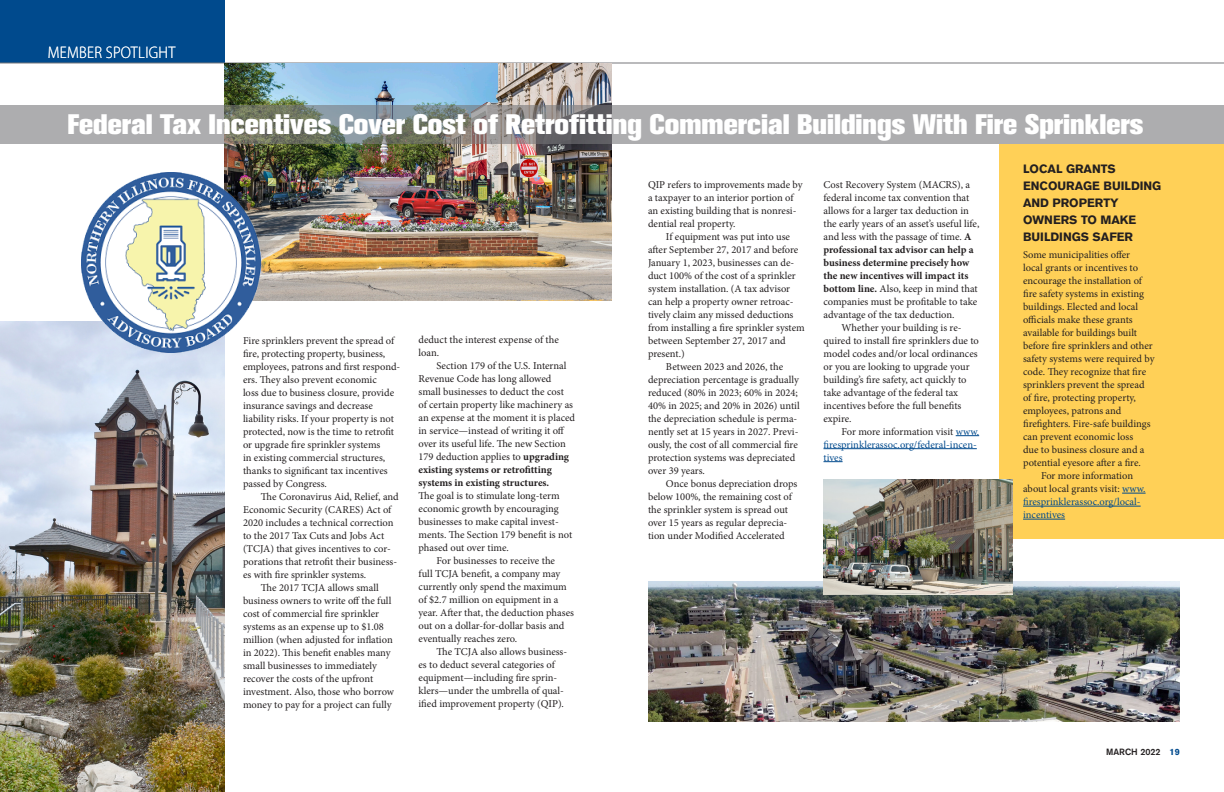
<style>
.page{position:relative;width:1224px;height:792px;background:#fff}
.page>*{position:absolute;margin:0;border:0;box-sizing:border-box;transform-origin:0 0}
.BusLeader-largetophe{font:800 28px "Akzidenz Grotesk BQ";color:#fff}
.t1{font:300 16.8px "Myriad Pro";letter-spacing:.02em;color:#fff;scale:.9 1}
.BusLeader-subhead{font:700 12px/17px "Akzidenz Grotesk BQ";color:#231f20}
.BusLeader-text{font:10.5px/13px "Minion Pro";color:#231f20}
.BusLeader-text-2{font:10.5px/13px "Minion Pro";color:#004a8d}
.t2{font:500 9px "Akzidenz Grotesk BQ";color:#231f20}
.s1{font-weight:700}
.s2{color:#231f20}
.s3{font-weight:700;color:#004a8d}
</style>
<div class="page">
<div style="left:0;top:0;width:225px;height:63px;background:#004a8d"></div>
<hr style="left:0;top:62px;width:612px;height:2px;background:#77777a">
<hr style="left:612px;top:62px;width:612px;height:2px;background:#77777a">
<div style="left:999px;top:144px;width:225px;height:395px;background:#ffd057"></div>
<svg style="left:956px;top:435px;width:23px;height:1px"></svg>
<hr style="left:824px;top:448px;width:153px;height:1px;background:#004a8d">
<svg style="left:824px;top:461px;width:19px;height:1px"></svg>
<img style="left:224px;top:63px;width:388px;height:237px">
<img style="left:648px;top:582px;width:532px;height:139px">
<img style="left:0;top:321px;width:225px;height:471px">
<svg style="left:1122px;top:493px;width:24px;height:1px"></svg>
<hr style="left:1023px;top:506px;width:118px;height:1px;background:#004a8d">
<hr style="left:1023px;top:519px;width:42px;height:1px;background:#004a8d">
<svg style="left:0;top:105px;width:1224px;height:39px;background:#9c9d9d"></svg>
<img style="left:81px;top:173px;width:180px;height:180px">
<img style="left:824px;top:480px;width:188px;height:115px">
<p class="t1" style="left:48px;top:42px;width:144px">MEMBER SPOTLIGHT</p>
<p class="BusLeader-largetophe" style="left:68px;top:108px;width:1077px">Federal Tax Incentives Cover Cost of Retrofitting Commercial Buildings With Fire Sprinklers</p>
<p class="BusLeader-text" style="left:243px;top:334px;width:159px">Fire sprinklers prevent the spread of fire, protecting property, business, employees, patrons and first respond&shy;ers. They also prevent economic<br>loss due to business closure, provide insurance savings and decrease liability risks. If your property is not protected, now is the time to retrofit or upgrade fire sprinkler systems<br>in existing commercial structures, thanks to significant tax incentives passed by Congress.</p>
<p class="BusLeader-text" style="left:243px;top:490px;width:157px;text-indent:18px">The Coronavirus Aid, Relief, and Economic Security (CARES) Act of 2020 includes a technical correction to the 2017 Tax Cuts and Jobs Act (TCJA) that gives incentives to cor&shy;porations that retrofit their business&shy;es with fire sprinkler systems.</p>
<p class="BusLeader-text" style="left:243px;top:581px;width:153px;text-indent:18px">The 2017 TCJA allows small business owners to write off the full cost of commercial fire sprinkler systems as an expense up to $1.08 million (when adjusted for inflation in 2022). This benefit enables many small businesses to immediately recover the costs of the upfront investment. Also, those who borrow money to pay for a project can fully</p>
<p class="BusLeader-text" style="left:418px;top:333px;width:142px">deduct the interest expense of the loan.</p>
<p class="BusLeader-text" style="left:418px;top:359px;width:158px;text-indent:18px">Section 179 of the U.S. Internal Revenue Code has long allowed small businesses to deduct the cost<br>of certain property like machinery as an expense at the moment it is placed in service—instead of writing it off over its useful life. The new Section 179 deduction applies to <span class="s1">upgrading existing systems or retrofitting systems in existing structures.<br></span>The goal is to stimulate long-term economic growth by encouraging businesses to make capital invest&shy;ments. The Section 179 benefit is not phased out over time.</p>
<p class="BusLeader-text" style="left:418px;top:554px;width:157px;text-indent:18px">For businesses to receive the<br>full TCJA benefit, a company may currently only spend the maximum of $2.7 million on equipment in a year. After that, the deduction phases out on a dollar-for-dollar basis and eventually reaches zero.</p>
<p class="BusLeader-text" style="left:418px;top:645px;width:150px;text-indent:18px">The TCJA also allows business&shy;es to deduct several categories of equipment—including fire sprin&shy;klers—under the umbrella of qual&shy;ified improvement property (QIP).</p>
<p class="BusLeader-text" style="left:648px;top:178px;width:156px">QIP refers to improvements made by a taxpayer to an interior portion of an existing building that is nonresi&shy;dential real property.</p>
<p class="BusLeader-text" style="left:648px;top:230px;width:158px;text-indent:18px">If equipment was put into use after September 27, 2017 and before<br>January 1, 2023, businesses can de&shy;duct 100% of the cost of a sprinkler system installation. (A tax advisor can help a property owner retroac&shy;tively claim any missed deductions from installing a fire sprinkler system between September 27, 2017 and present.)</p>
<p class="BusLeader-text" style="left:648px;top:360px;width:153px;text-indent:18px">Between 2023 and 2026, the depreciation percentage is gradually reduced (80% in 2023; 60% in 2024;<br>40% in 2025; and 20% in 2026) until the depreciation schedule is perma&shy;nently set at 15 years in 2027. Previ&shy;ously, the cost of all commercial fire protection systems was depreciated over 39 years.</p>
<p class="BusLeader-text" style="left:648px;top:477px;width:151px;text-indent:18px">Once bonus depreciation drops below 100%, the remaining cost of the sprinkler system is spread out over 15 years as regular deprecia&shy;tion under Modified Accelerated</p>
<p class="BusLeader-text" style="left:824px;top:178px;width:157px">Cost Recovery System (MACRS), a federal income tax convention that allows for a larger tax deduction in the early years of an asset’s useful life, and less with the passage of time. <span class="s1">A professional tax advisor can help a business determine precisely how the new incentives will impact its bottom line.</span> Also, keep in mind that companies must be profitable to take advantage of the tax deduction.</p>
<p class="BusLeader-text" style="left:824px;top:321px;width:157px;text-indent:18px">Whether your building is re&shy;quired to install fire sprinklers due to model codes and/or local ordinances or you are looking to upgrade your building’s fire safety, act quickly to take advantage of the federal tax incentives before the full benefits expire.</p>
<p class="BusLeader-text-2" style="left:824px;top:425px;width:157px;text-indent:18px"><span class="s2">For more information visit</span> www. firesprinklerassoc.org/federal-incen&shy;tives</p>
<p class="BusLeader-subhead" style="left:1023px;top:160px;width:140px">LOCAL GRANTS<br>ENCOURAGE BUILDING<br>AND PROPERTY<br>OWNERS TO MAKE<br>BUILDINGS SAFER</p>
<p class="BusLeader-text" style="left:1023px;top:248px;width:133px">Some municipalities offer<br>local grants or incentives to encourage the installation of fire safety systems in existing buildings. Elected and local officials make these grants available for buildings built before fire sprinklers and other safety systems were required by code. They recognize that fire sprinklers prevent the spread of fire, protecting property, employees, patrons and firefighters. Fire-safe buildings can prevent economic loss<br>due to business closure and a potential eyesore after a fire.</p>
<p class="BusLeader-text-2" style="left:1023px;top:469px;width:124px;text-indent:18px"><span class="s2">For more information about local grants visit:</span> www. firesprinklerassoc.org/local&shy;incentives</p>
<p class="t2" style="left:1106px;top:747px;width:75px">MARCH 2022 <span class="s3">19</span></p>
</div>
